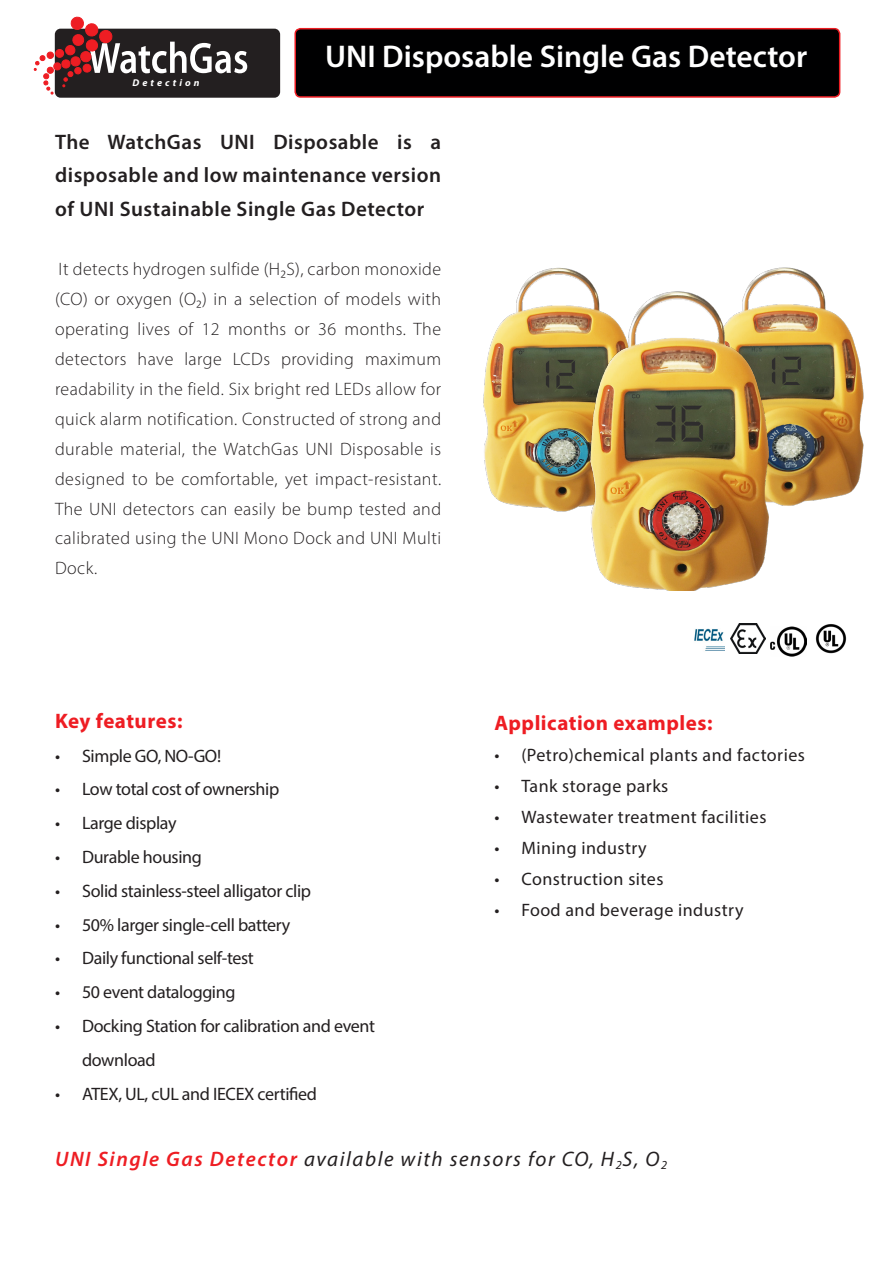
<style>
.page{position:relative;width:893px;height:1263px;background:#fff}
.page>*{position:absolute;margin:0;border:0;box-sizing:border-box;transform-origin:0 0}
.t1{font:600 31.5px "Myriad Pro";color:#fff}
.t2{font:600 21px/33.5px "Myriad Pro";letter-spacing:.025em;color:#231f20;text-align:justify}
.t3{font:italic 21px "Myriad Pro";letter-spacing:.075em;color:#231f20}
.t4{font:700 21px "Myriad Pro";letter-spacing:.025em;color:#ee1d23}
.t5{font:300 18px/29.8px "Myriad Pro";letter-spacing:.025em;color:#231f20;text-align:justify}
.t6{font:18px/33.8px "Myriad Pro";letter-spacing:-.02em;color:#231f20}
.t7{font:18px "Myriad Pro";letter-spacing:.025em;color:#231f20}
.t8{font:italic 700 9.9px "Myriad Pro";letter-spacing:.3em;color:#fff}
.s1{font-weight:600;color:#ee1d23}
</style>
<div class="page">
<svg style="left:34px;top:16px;width:246px;height:82px"></svg>
<div style="left:295px;top:29px;width:545px;height:68px;background:#000001;border-radius:5px"></div>
<div style="left:294px;top:28px;width:546px;height:70px;border:2px solid #ee1d23;border-radius:5px"></div>
<img style="left:771px;top:626px;width:35px;height:31px">
<img style="left:731px;top:623px;width:34px;height:31px">
<img style="left:816px;top:624px;width:30px;height:30px">
<img style="left:483px;top:267px;width:381px;height:324px">
<img style="left:694px;top:628px;width:31px;height:23px">
<p class="t8" style="left:132px;top:76px;width:69px">Detection</p>
<p class="t1" style="left:325px;top:36px;width:484px">UNI Disposable Single Gas Detector</p>
<p class="t2" style="left:55px;top:124px;width:388px">The WatchGas UNI Disposable is a disposable and low maintenance version of UNI Sustainable Single Gas Detector</p>
<p class="t5" style="left:55px;top:254px;width:388px">It detects hydrogen sulfide (H₂S), carbon monoxide (CO) or oxygen (O₂) in a selection of models with operating lives of 12 months or 36 months. The detectors have large LCDs providing maximum readability in the field. Six bright red LEDs allow for quick alarm notification. Constructed of strong and durable material, the WatchGas UNI Disposable is designed to be comfortable, yet impact-resistant.<br>The UNI detectors can easily be bump tested and calibrated using the UNI Mono Dock and UNI Multi Dock.</p>
<p class="t4" style="left:55px;top:707px;width:129px">Key features:</p>
<p class="t6" style="left:55px;top:738px;width:168px">• Simple GO, NO-GO!</p>
<p class="t6" style="left:55px;top:772px;width:226px">• Low total cost of ownership</p>
<p class="t6" style="left:55px;top:806px;width:123px">• Large display</p>
<p class="t6" style="left:55px;top:840px;width:148px">• Durable housing</p>
<p class="t6" style="left:55px;top:873px;width:258px">• Solid stainless-steel alligator clip</p>
<p class="t6" style="left:55px;top:907px;width:237px">• 50% larger single-cell battery</p>
<p class="t6" style="left:55px;top:941px;width:200px">• Daily functional self-test</p>
<p class="t6" style="left:55px;top:975px;width:182px">• 50 event datalogging</p>
<p class="t6" style="left:82px;top:1009px;width:295px;text-indent:-27px">• Docking Station for calibration and event download</p>
<p class="t6" style="left:55px;top:1076px;width:264px">• ATEX, UL, cUL and IECEX certified</p>
<p class="t4" style="left:494px;top:709px;width:220px">Application examples:</p>
<p class="t7" style="left:494px;top:744px;width:312px">• (Petro)chemical plants and factories</p>
<p class="t7" style="left:494px;top:775px;width:176px">• Tank storage parks</p>
<p class="t7" style="left:494px;top:806px;width:274px">• Wastewater treatment facilities</p>
<p class="t7" style="left:494px;top:837px;width:154px">• Mining industry</p>
<p class="t7" style="left:494px;top:868px;width:171px">• Construction sites</p>
<p class="t7" style="left:494px;top:899px;width:251px">• Food and beverage industry</p>
<p class="t3" style="left:55px;top:1146px;width:613px"><span class="s1">UNI Single Gas Detector</span> available with sensors for CO, H<sub>2</sub>S, O<sub>2</sub></p>
</div>
